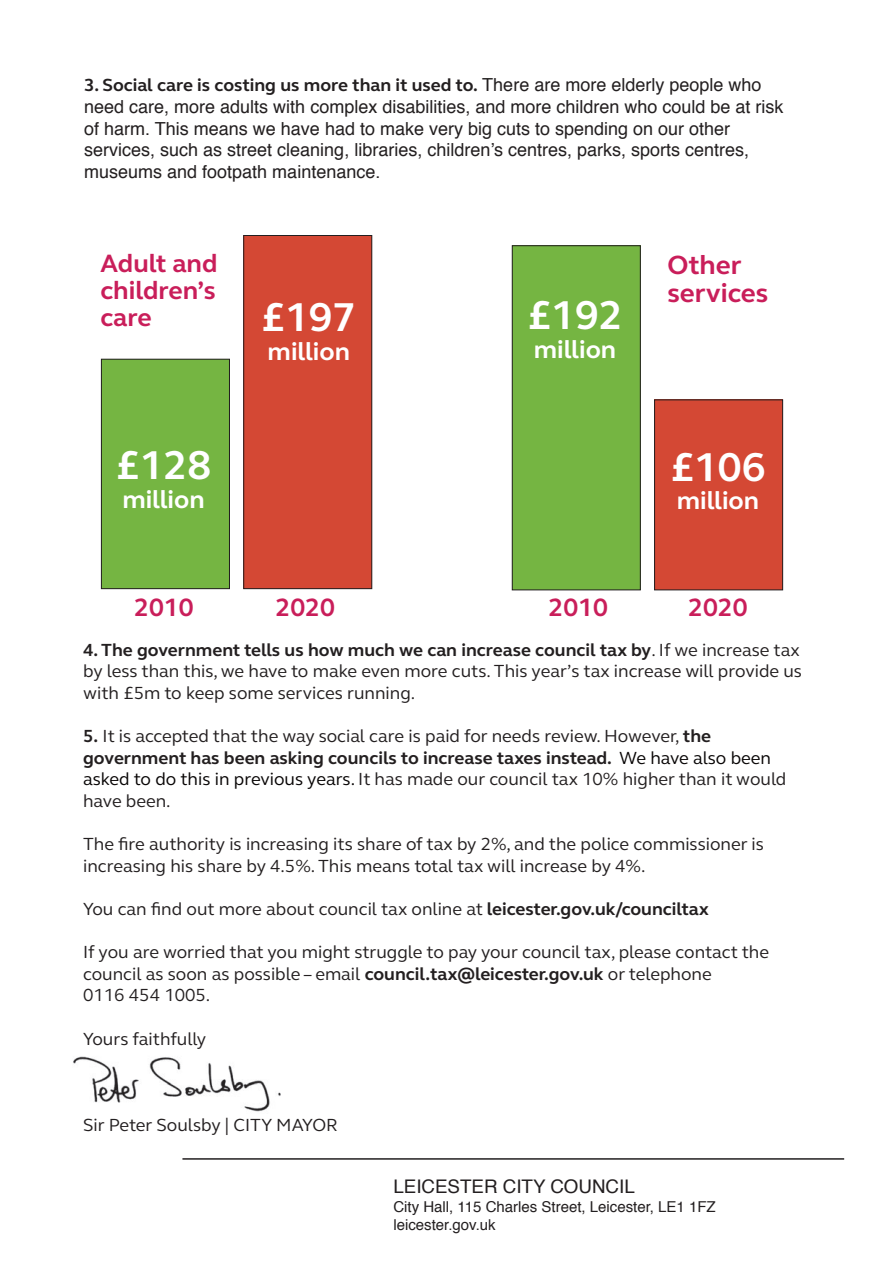
<style>
.page{position:relative;width:893px;height:1263px;background:#fff}
.page>*{position:absolute;margin:0;border:0;box-sizing:border-box;transform-origin:0 0}
.t1{font:700 41.25px "FS Elliot";color:#fff}
.t2{font:700 27px/28.5px "FS Elliot";color:#c91e5a}
.t3{font:700 25.8px/27.2px "FS Elliot";color:#c91e5a;text-align:justify}
.t4{font:700 25.35px "FS Elliot";color:#fff}
.t5{font:18.75px "Helvetica";color:#231f20}
.t6{font:18px/21.6px "FS Elliot";color:#231f20}
.t7{font:18px/21.6px "Helvetica";color:#231f20}
.t8{font:15px "Helvetica";color:#231f20}
.s1{font-family:"FS Elliot";font-weight:700}
.s2{font-weight:700}
.s3{color:#080505}
</style>
<div class="page">
<hr style="left:182px;top:1158px;width:662px;height:2px;background:#231f20">
<div style="left:244px;top:235px;width:128px;height:354px;background:#d44834"></div>
<div style="left:243px;top:235px;width:129px;height:354px;border:1px solid #231f20"></div>
<div style="left:101px;top:359px;width:128px;height:230px;background:#75b542"></div>
<div style="left:101px;top:359px;width:129px;height:230px;border:1px solid #231f20"></div>
<div style="left:655px;top:400px;width:128px;height:190px;background:#d44834"></div>
<div style="left:654px;top:400px;width:129px;height:190px;border:1px solid #231f20"></div>
<div style="left:512px;top:246px;width:128px;height:344px;background:#75b542"></div>
<div style="left:512px;top:245px;width:129px;height:345px;border:1px solid #231f20"></div>
<img style="left:73px;top:1056px;width:208px;height:56px">
<p class="t7" style="left:84px;top:76px;width:701px"><span class="s1">3. Social care is costing us more than it used to.</span> There are more elderly people who need care, more adults with complex disabilities, and more children who could be at risk of harm. This means we have had to make very big cuts to spending on our other services, such as street cleaning, libraries, children’s centres, parks, sports centres, museums and footpath maintenance.</p>
<p class="t3" style="left:100px;top:252px;width:119px">Adult and children’s care</p>
<p class="t2" style="left:667px;top:254px;width:102px">Other services</p>
<p class="t1" style="left:527px;top:300px;width:97px">£192</p>
<p class="t4" style="left:534px;top:340px;width:84px">million</p>
<p class="t1" style="left:261px;top:302px;width:97px">£197</p>
<p class="t4" style="left:268px;top:342px;width:84px">million</p>
<p class="t1" style="left:116px;top:450px;width:97px">£128</p>
<p class="t4" style="left:122px;top:490px;width:84px">million</p>
<p class="t1" style="left:670px;top:452px;width:97px">£106</p>
<p class="t4" style="left:677px;top:491px;width:84px">million</p>
<p class="t3" style="left:134px;top:596px;width:61px">2010</p>
<p class="t3" style="left:276px;top:596px;width:61px">2020</p>
<p class="t3" style="left:549px;top:596px;width:61px">2010</p>
<p class="t3" style="left:688px;top:596px;width:61px">2020</p>
<p class="t6" style="left:83px;top:641px;width:720px;text-align:justify"><span class="s2">4. The government tells us how much we can increase council tax by</span>. If we increase tax by less than this, we have to make even more cuts. This year’s tax increase will provide us with £5m to keep some services running.</p>
<p class="t6" style="left:83px;top:727px;width:705px"><span class="s2">5.</span> It is accepted that the way social care is paid for needs review. However, <span class="s2">the government has been asking councils to increase taxes instead.</span> <span class="s3">We have also been asked to do this in previous years.</span> It has made our council tax 10% higher than it would have been.</p>
<p class="t6" style="left:83px;top:835px;width:682px">The fire authority is increasing its share of tax by 2%, and the police commissioner is</p>
<p class="t6" style="left:83px;top:857px;width:564px">increasing his share by 4.5%. This means total tax will increase by 4%.</p>
<p class="t6" style="left:83px;top:900px;width:627px">You can find out more about council tax online at <span class="s2">leicester.gov.uk/counciltax</span></p>
<p class="t6" style="left:83px;top:943px;width:687px">If you are worried that you might struggle to pay your council tax, please contact the council as soon as possible – email <span class="s2">council.tax@leicester.gov.uk</span> or telephone</p>
<p class="t6" style="left:83px;top:986px;width:129px">0116 454 1005.</p>
<p class="t6" style="left:83px;top:1030px;width:125px">Yours faithfully</p>
<p class="t6" style="left:83px;top:1116px;width:256px">Sir Peter Soulsby | CITY MAYOR</p>
<p class="t5" style="left:393px;top:1178px;width:243px">LEICESTER CITY COUNCIL</p>
<p class="t8" style="left:393px;top:1200px;width:324px">City Hall, 115 Charles Street, Leicester, LE1 1FZ</p>
<p class="t8" style="left:393px;top:1218px;width:104px">leicester.gov.uk</p>
</div>
